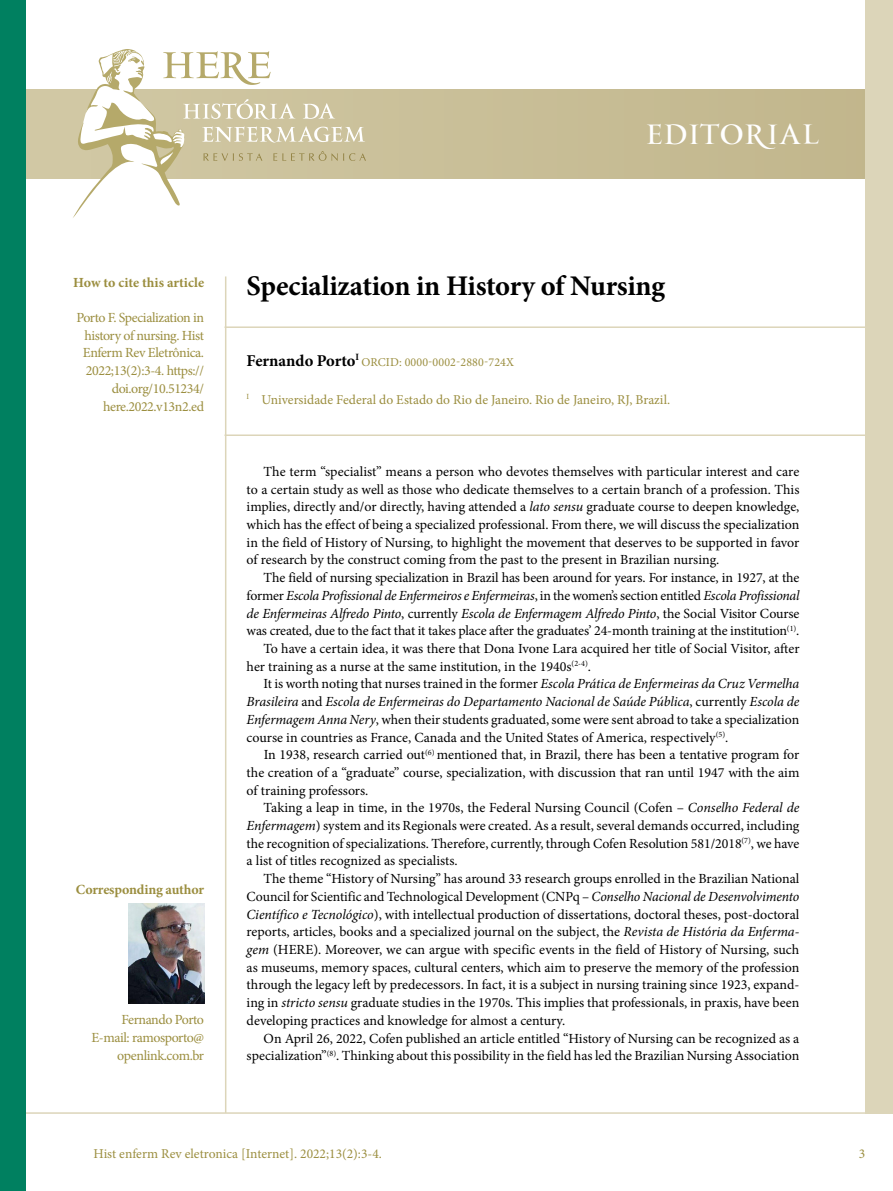
<style>
.page{position:relative;width:893px;height:1191px;background:#fff}
.page>*{position:absolute;margin:0;border:0;box-sizing:border-box;transform-origin:0 0}
.t1{font:700 28.5px "Minion Pro";letter-spacing:-.01em;color:#000}
.t2{font:27px "PF Monumenta Pro";letter-spacing:-.005em;color:#fff}
.t3{font:700 16.5px "Minion Pro";letter-spacing:-.005em;color:#000}
.t4{font:13.95px/17.7px "Minion Pro";color:#000;text-align:justify}
.t5{font:italic 13.95px "Minion Pro";letter-spacing:-.015em;color:#000}
.t6{font:13.95px/17.7px "Minion Pro";letter-spacing:-.03em;color:#9b8e3f;text-align:right}
.t7{font:700 13.95px "Minion Pro";letter-spacing:-.01em;color:#9b8e3f}
.t8{font:13.5px "Minion Pro";color:#9b8e3f}
.t9{font:12px "Minion Pro";letter-spacing:.01em;color:#9b8e3f}
.s1{font-style:italic}
.s2{font-style:normal}
</style>
<div class="page">
<svg style="left:26px;top:89px;width:839px;height:90px;background:#c7bc95"></svg>
<hr style="left:225px;top:276px;width:1px;height:837px;background:#dcd5b9">
<div style="left:865px;top:0;width:28px;height:1113px;background:#dcd5b9"></div>
<hr style="left:0;top:1112px;width:893px;height:1px;background:#dcd5b9">
<div style="left:0;top:0;width:26px;height:1191px;background:#008060"></div>
<svg style="left:71px;top:49px;width:295px;height:169px"></svg>
<hr style="left:225px;top:326px;width:668px;height:2px;background:#dcd5b9">
<hr style="left:225px;top:434px;width:668px;height:2px;background:#dcd5b9">
<img style="left:129px;top:903px;width:75px;height:100px">
<h2 class="t2" style="left:645px;top:117px;width:176px">EDITORIAL</h2>
<p class="t7" style="left:73px;top:272px;width:132px">How to cite this article</p>
<p class="t6" style="left:76px;top:309px;width:129px">Porto F. Specialization in history of nursing. Hist<br>Enferm Rev Eletrônica.<br>2022;13(2):3-4. https:// doi.org/10.51234/ here.2022.v13n2.ed</p>
<p class="t7" style="left:76px;top:880px;width:130px">Corresponding author</p>
<p class="t6" style="left:91px;top:1011px;width:114px">Fernando Porto<br>E-mail: ramosporto@ openlink.com.br</p>
<h1 class="t1" style="left:247px;top:266px;width:420px">Specialization in History of Nursing</h1>
<p class="t3" style="left:247px;top:349px;width:114px">Fernando Porto<sup>I</sup></p>
<p class="t9" style="left:361px;top:354px;width:154px">ORCID: 0000-0002-2880-724X</p>
<p class="t8" style="left:247px;top:390px;width:425px"><sup>I</sup> Universidade Federal do Estado do Rio de Janeiro. Rio de Janeiro, RJ, Brazil.</p>
<p class="t4" style="left:247px;top:462px;width:554px;text-indent:17px">The term “specialist” means a person who devotes themselves with particular interest and care to a certain study as well as those who dedicate themselves to a certain branch of a profession. This implies, directly and/or directly, having attended a <span class="s1">lato sensu</span> graduate course to deepen knowledge, which has the effect of being a specialized professional. From there, we will discuss the specialization in the field of History of Nursing, to highlight the movement that deserves to be supported in favor of research by the construct coming from the past to the present in Brazilian nursing.</p>
<p class="t4" style="left:264px;top:569px;width:537px">The field of nursing specialization in Brazil has been around for years. For instance, in 1927, at the</p>
<p class="t5" style="left:247px;top:586px;width:554px"><span class="s2">former</span> Escola Profissional de Enfermeiros e Enfermeiras<span class="s2">, in the women’s section entitled</span> Escola Profissional</p>
<p class="t5" style="left:247px;top:603px;width:554px">de Enfermeiras Alfredo Pinto<span class="s2">, currently</span> Escola de Enfermagem Alfredo Pinto<span class="s2">, the Social Visitor Course</span></p>
<p class="t4" style="left:247px;top:622px;width:554px">was created, due to the fact that it takes place after the graduates’ 24-month training at the institution<sup>(1)</sup>.</p>
<p class="t4" style="left:264px;top:639px;width:537px">To have a certain idea, it was there that Dona Ivone Lara acquired her title of Social Visitor, after</p>
<p class="t4" style="left:247px;top:657px;width:346px">her training as a nurse at the same institution, in the 1940s<sup>(2-4)</sup>.</p>
<p class="t4" style="left:264px;top:675px;width:537px">It is worth noting that nurses trained in the former <span class="s1">Escola Prática de Enfermeiras da Cruz Vermelha</span></p>
<p class="t5" style="left:247px;top:692px;width:554px">Brasileira <span class="s2">and</span> Escola de Enfermeiras do Departamento Nacional de Saúde Pública<span class="s2">, currently</span> Escola de</p>
<p class="t4" style="left:247px;top:710px;width:554px"><span class="s1">Enfermagem Anna Nery</span>, when their students graduated, some were sent abroad to take a specialization</p>
<p class="t4" style="left:247px;top:728px;width:483px">course in countries as France, Canada and the United States of America, respectively<sup>(5)</sup>.</p>
<p class="t4" style="left:264px;top:746px;width:537px">In 1938, research carried out<sup>(6)</sup> mentioned that, in Brazil, there has been a tentative program for</p>
<p class="t4" style="left:247px;top:763px;width:554px">the creation of a “graduate” course, specialization, with discussion that ran until 1947 with the aim</p>
<p class="t4" style="left:247px;top:781px;width:123px">of training professors.</p>
<p class="t4" style="left:264px;top:799px;width:537px">Taking a leap in time, in the 1970s, the Federal Nursing Council (Cofen – <span class="s1">Conselho Federal de</span></p>
<p class="t4" style="left:247px;top:816px;width:554px"><span class="s1">Enfermagem</span>) system and its Regionals were created. As a result, several demands occurred, including</p>
<p class="t4" style="left:247px;top:834px;width:554px">the recognition of specializations. Therefore, currently, through Cofen Resolution 581/2018<sup>(7)</sup>, we have</p>
<p class="t4" style="left:247px;top:852px;width:213px">a list of titles recognized as specialists.</p>
<p class="t4" style="left:264px;top:870px;width:537px">The theme “History of Nursing” has around 33 research groups enrolled in the Brazilian National</p>
<p class="t4" style="left:247px;top:887px;width:554px">Council for Scientific and Technological Development (CNPq – <span class="s1">Conselho Nacional de Desenvolvimento</span></p>
<p class="t4" style="left:247px;top:905px;width:554px"><span class="s1">Científico e Tecnológico</span>), with intellectual production of dissertations, doctoral theses, post-doctoral</p>
<p class="t4" style="left:247px;top:923px;width:554px">reports, articles, books and a specialized journal on the subject, the <span class="s1">Revista de História da Enferma-</span></p>
<p class="t4" style="left:247px;top:940px;width:554px"><span class="s1">gem</span> (HERE). Moreover, we can argue with specific events in the field of History of Nursing, such</p>
<p class="t4" style="left:247px;top:958px;width:554px">as museums, memory spaces, cultural centers, which aim to preserve the memory of the profession</p>
<p class="t4" style="left:247px;top:976px;width:554px">through the legacy left by predecessors. In fact, it is a subject in nursing training since 1923, expand-</p>
<p class="t4" style="left:247px;top:993px;width:554px">ing in <span class="s1">stricto sensu</span> graduate studies in the 1970s. This implies that professionals, in praxis, have been</p>
<p class="t4" style="left:247px;top:1011px;width:320px">developing practices and knowledge for almost a century.</p>
<p class="t4" style="left:264px;top:1029px;width:537px">On April 26, 2022, Cofen published an article entitled “History of Nursing can be recognized as a</p>
<p class="t4" style="left:247px;top:1047px;width:554px">specialization”<sup>(8)</sup>. Thinking about this possibility in the field has led the Brazilian Nursing Association</p>
<p class="t8" style="left:94px;top:1144px;width:290px">Hist enferm Rev eletronica [Internet]. 2022;13(2):3-4.</p>
<p class="t8" style="left:859px;top:1144px;width:8px">3</p>
</div>
